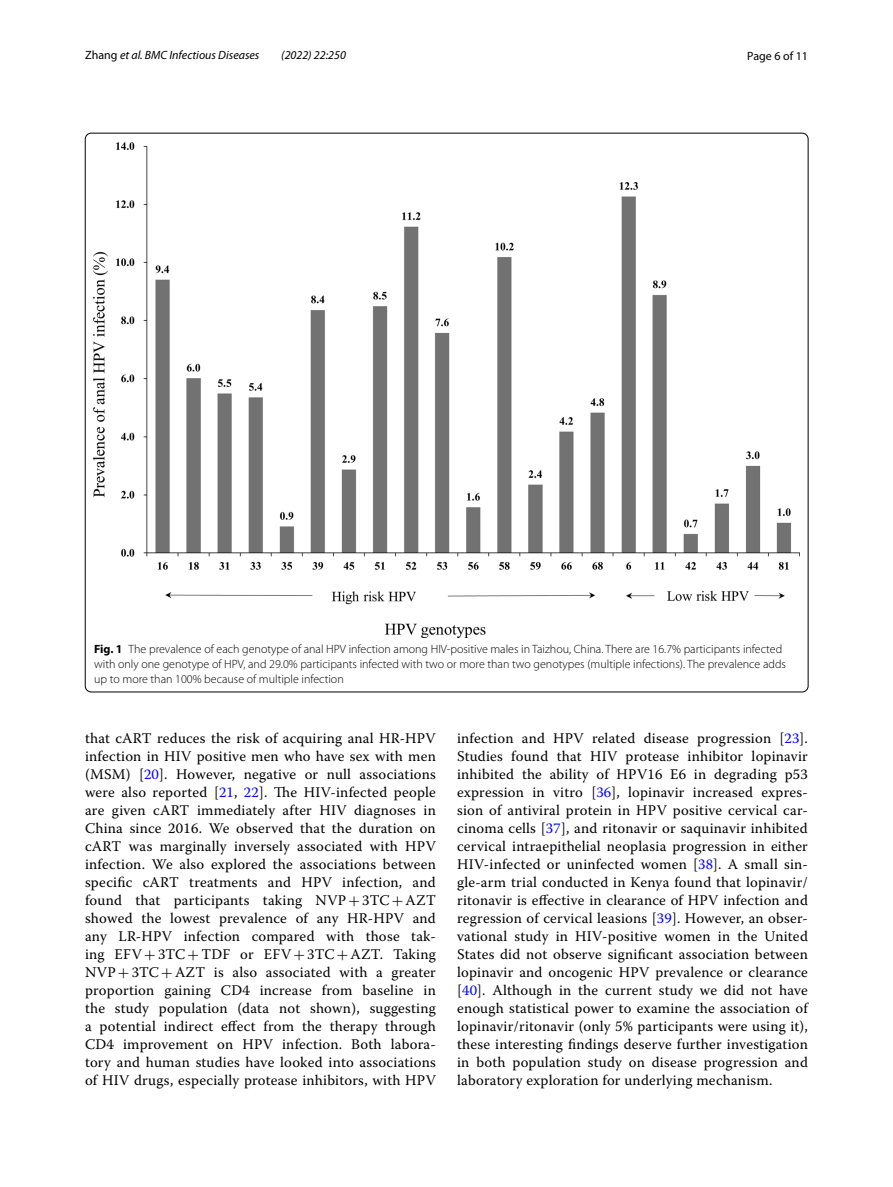
<style>
.page{position:relative;width:893px;height:1187px;background:#fff}
.page>*{position:absolute;margin:0;border:0;box-sizing:border-box;transform-origin:0 0}
.t1{font:14.7px/18px "Warnock Pro";letter-spacing:.015em;color:#000;text-align:justify}
.t2{font:300 12px/15px "Myriad Pro";color:#000}
.t3{font:italic 12px "Myriad Pro";color:#000}
.t4{font:12px "Myriad Pro";color:#000}
.s1{font-style:normal}
.s2{font-weight:700}
.s3{color:#00f}
.s4{font-family:"MTSY"}
</style>
<div class="page">
<img style="left:94px;top:142px;width:706px;height:495px">
<p class="t3" style="left:85px;top:48px;width:176px"><span class="s1">Zhang</span> et al. BMC Infectious Diseases</p>
<p class="t3" style="left:281px;top:48px;width:66px">(2022) 22:250</p>
<p class="t4" style="left:747px;top:48px;width:62px">Page 6 of 11</p>
<p class="t2" style="left:94px;top:641px;width:693px"><span class="s2">Fig. 1</span> The prevalence of each genotype of anal HPV infection among HIV-positive males in Taizhou, China. There are 16.7% participants infected with only one genotype of HPV, and 29.0% participants infected with two or more than two genotypes (multiple infections). The prevalence adds up to more than 100% because of multiple infection</p>
<p class="t1" style="left:85px;top:729px;width:352px">that cART reduces the risk of acquiring anal HR-HPV infection in HIV positive men who have sex with men (MSM) [<span class="s3">20</span>]. However, negative or null associations were also reported [<span class="s3">21</span>, <span class="s3">22</span>]. The HIV-infected people are given cART immediately after HIV diagnoses in China since 2016. We observed that the duration on cART was marginally inversely associated with HPV infection. We also explored the associations between specific cART treatments and HPV infection, and found that participants taking NVP<span class="s4">+</span>3TC<span class="s4">+</span>AZT showed the lowest prevalence of any HR-HPV and any LR-HPV infection compared with those tak&shy;ing EFV<span class="s4">+</span>3TC<span class="s4">+</span>TDF or EFV<span class="s4">+</span>3TC<span class="s4">+</span>AZT. Taking NVP<span class="s4">+</span>3TC<span class="s4">+</span>AZT is also associated with a greater proportion gaining CD4 increase from baseline in the study population (data not shown), suggesting a potential indirect effect from the therapy through CD4 improvement on HPV infection. Both labora&shy;tory and human studies have looked into associations of HIV drugs, especially protease inhibitors, with HPV</p>
<p class="t1" style="left:457px;top:729px;width:352px">infection and HPV related disease progression [<span class="s3">23</span>].<br>Studies found that HIV protease inhibitor lopinavir inhibited the ability of HPV16 E6 in degrading p53 expression in vitro [<span class="s3">36</span>], lopinavir increased expres&shy;sion of antiviral protein in HPV positive cervical car&shy;cinoma cells [<span class="s3">37</span>], and ritonavir or saquinavir inhibited cervical intraepithelial neoplasia progression in either HIV-infected or uninfected women [<span class="s3">38</span>]. A small sin&shy;gle-arm trial conducted in Kenya found that lopinavir/ ritonavir is effective in clearance of HPV infection and regression of cervical leasions [<span class="s3">39</span>]. However, an obser&shy;vational study in HIV-positive women in the United States did not observe significant association between lopinavir and oncogenic HPV prevalence or clearance [<span class="s3">40</span>]. Although in the current study we did not have enough statistical power to examine the association of lopinavir/ritonavir (only 5% participants were using it), these interesting findings deserve further investigation in both population study on disease progression and laboratory exploration for underlying mechanism.</p>
</div>
